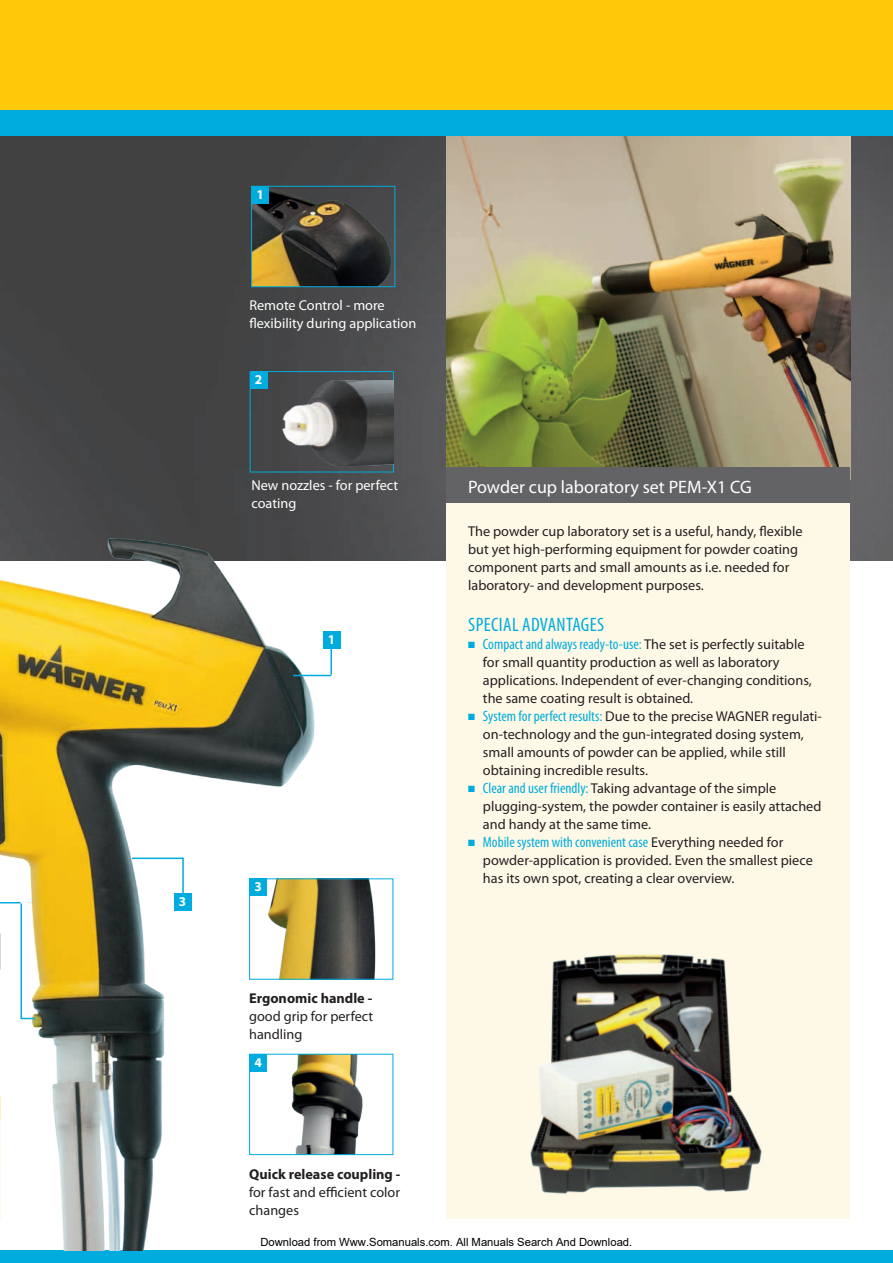
<style>
.page{position:relative;width:893px;height:1263px;background:#fff}
.page>*{position:absolute;margin:0;border:0;box-sizing:border-box;transform-origin:0 0}
.Title_Condensed_13pt{font:condensed 19.5px "Myriad Pro";letter-spacing:.02em;color:#00acdd}
.Table_Head_12pt_whit{font:18px "Myriad Pro";color:#fff}
.t1{font:condensed 15px "Myriad Pro";color:#00acdd}
.continuous_Text_9_5p{font:14.25px/18px "Myriad Pro";color:#231f20}
.continuous_Text_9_5p-2{font:14.25px/18px "Myriad Pro";color:#fff}
.continuous_Text_9_5p-3{font:700 14.25px "Myriad Pro";color:#231f20}
.Nummerierung-Kästche{font:700 13.35px "Myriad Pro";color:#fff}
.t2{font:11.25px "Arial";color:#000}
.s1{font-stretch:normal;font-size:14.25px;color:#231f20}
.s2{color:#00acdd}
.s3{font-stretch:condensed;font-size:15px;color:#00acdd}
</style>
<div class="page">
<img style="left:0;top:136px;width:893px;height:424px">
<img style="left:446px;top:136px;width:404px;height:332px">
<div style="left:446px;top:468px;width:404px;height:36px;background:#636366"></div>
<div style="left:446px;top:504px;width:404px;height:715px;background:#fef9e7"></div>
<div style="left:0;top:0;width:893px;height:111px;background:#feca0a"></div>
<div style="left:0;top:111px;width:893px;height:25px;background:#00acdd"></div>
<div style="left:0;top:1250px;width:893px;height:13px;background:#00acdd"></div>
<img style="left:0;top:468px;width:346px;height:782px">
<img style="left:253px;top:188px;width:140px;height:97px">
<div style="left:251px;top:186px;width:144px;height:101px;border:1px solid #00acdd"></div>
<div style="left:251px;top:186px;width:18px;height:17px;background:#00acdd"></div>
<img style="left:263px;top:1056px;width:100px;height:97px">
<div style="left:249px;top:1054px;width:144px;height:101px;border:1px solid #00acdd"></div>
<div style="left:249px;top:1054px;width:18px;height:18px;background:#00acdd"></div>
<img style="left:530px;top:954px;width:232px;height:240px">
<div style="left:250px;top:371px;width:144px;height:101px;border:1px solid #00acdd"></div>
<div style="left:250px;top:371px;width:17px;height:18px;background:#00acdd"></div>
<img style="left:257px;top:380px;width:136px;height:85px">
<hr style="left:132px;top:857px;width:51px;height:2px;background:#00acdd">
<hr style="left:182px;top:857px;width:2px;height:37px;background:#00acdd">
<div style="left:174px;top:893px;width:17px;height:18px;background:#00acdd"></div>
<img style="left:256px;top:881px;width:120px;height:96px">
<div style="left:250px;top:879px;width:17px;height:17px;background:#00acdd"></div>
<div style="left:323px;top:631px;width:17px;height:18px;background:#00acdd"></div>
<hr style="left:293px;top:675px;width:38px;height:1px;background:#00acdd">
<hr style="left:330px;top:647px;width:2px;height:28px;background:#00acdd">
<svg style="left:21px;top:1018px;width:14px;height:1px"></svg>
<hr style="left:21px;top:903px;width:1px;height:115px;background:#00acdd">
<svg style="left:0;top:902px;width:21px;height:1px"></svg>
<p class="Nummerierung-Kästche" style="left:179px;top:893px;width:9px">3</p>
<p class="Nummerierung-Kästche" style="left:256px;top:186px;width:9px">1</p>
<p class="continuous_Text_9_5p-2" style="left:249px;top:296px;width:168px">Remote Control - more flexibility during application</p>
<p class="Nummerierung-Kästche" style="left:255px;top:371px;width:9px">2</p>
<p class="continuous_Text_9_5p-2" style="left:251px;top:476px;width:148px">New nozzles - for perfect coating</p>
<p class="Nummerierung-Kästche" style="left:328px;top:631px;width:9px">1</p>
<p class="Nummerierung-Kästche" style="left:254px;top:878px;width:9px">3</p>
<p class="continuous_Text_9_5p-3" style="left:249px;top:989px;width:125px">Ergonomic handle -</p>
<p class="continuous_Text_9_5p" style="left:249px;top:1007px;width:125px">good grip for perfect handling</p>
<p class="Nummerierung-Kästche" style="left:254px;top:1054px;width:9px">4</p>
<p class="continuous_Text_9_5p-3" style="left:249px;top:1165px;width:153px">Quick release coupling -</p>
<p class="continuous_Text_9_5p" style="left:249px;top:1183px;width:152px">for fast and efficient color changes</p>
<p class="Table_Head_12pt_whit" style="left:468px;top:475px;width:285px">Powder cup laboratory set PEM-X1 CG</p>
<p class="continuous_Text_9_5p" style="left:468px;top:522px;width:336px">The powder cup laboratory set is a useful, handy, flexible but yet high-performing equipment for powder coating component parts and small amounts as i.e. needed for laboratory- and development purposes.</p>
<p class="Title_Condensed_13pt" style="left:468px;top:613px;width:137px">SPECIAL ADVANTAGES</p>
<p class="t1" style="left:468px;top:635px;width:338px">■ Compact and always ready-to-use: <span class="s1">The set is perfectly suitable</span></p>
<p class="continuous_Text_9_5p" style="left:483px;top:653px;width:330px">for small quantity production as well as laboratory applications. Independent of ever-changing conditions, the same coating result is obtained.</p>
<p class="continuous_Text_9_5p" style="left:483px;top:707px;width:340px;text-indent:-15px"><span class="s2">■</span> <span class="s3">System for perfect results:</span> Due to the precise WAGNER regulati&shy;on-technology and the gun-integrated dosing system, small amounts of powder can be applied, while still obtaining incredible results.</p>
<p class="continuous_Text_9_5p" style="left:483px;top:779px;width:340px;text-indent:-15px"><span class="s2">■</span> <span class="s3">Clear and user friendly:</span> Taking advantage of the simple plugging-system, the powder container is easily attached and handy at the same time.</p>
<p class="t1" style="left:468px;top:833px;width:317px">■ Mobile system with convenient case <span class="s1">Everything needed for</span></p>
<p class="continuous_Text_9_5p" style="left:483px;top:851px;width:331px">powder-application is provided. Even the smallest piece has its own spot, creating a clear overview.</p>
<p class="t2" style="left:260px;top:1235px;width:373px">Download from Www.Somanuals.com. All Manuals Search And Download.</p>
</div>
